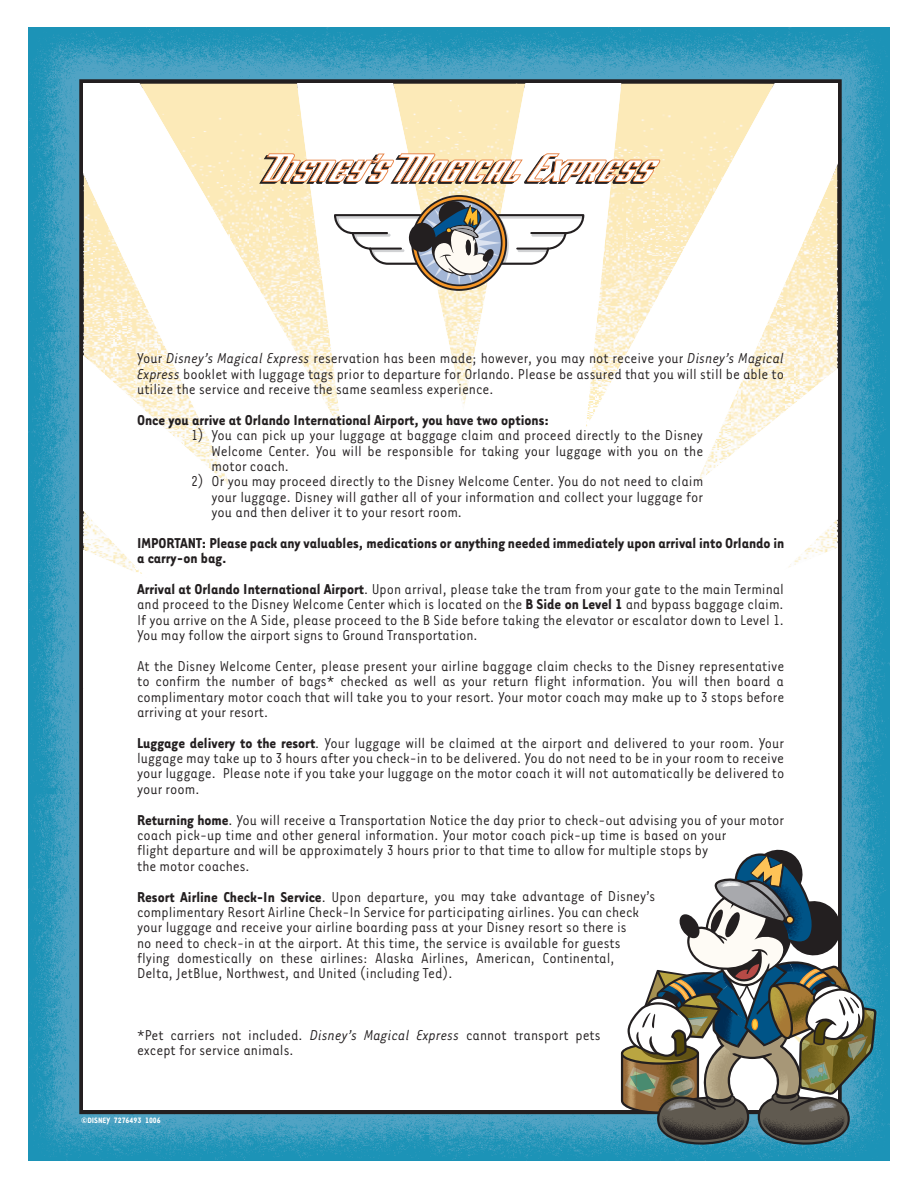
<style>
.page{position:relative;width:918px;height:1188px;background:#fff}
.page>*{position:absolute;margin:0;border:0;box-sizing:border-box;transform-origin:0 0}
.t1{font:16.5px/15.3px "Tarzana Narrow";color:#231f20;text-align:justify}
.t2{font:700 16.5px/15.3px "Tarzana Narrow";color:#231f20}
.t3{font:700 9px "Tarzana Narrow";color:#fff}
.s1{font-style:italic}
.s2{font-weight:700}
</style>
<div class="page">
<img style="left:82px;top:28px;width:345px;height:51px">
<img style="left:427px;top:28px;width:408px;height:51px">
<img style="left:428px;top:1114px;width:407px;height:47px">
<img style="left:82px;top:1114px;width:346px;height:47px">
<img style="left:29px;top:332px;width:50px;height:456px">
<img style="left:29px;top:27px;width:53px;height:305px">
<img style="left:29px;top:788px;width:53px;height:373px">
<img style="left:835px;top:307px;width:54px;height:854px">
<img style="left:835px;top:27px;width:54px;height:280px">
<div style="left:186px;top:84px;width:95px;height:106px;background:#fceab8"></div>
<div style="left:439px;top:84px;width:43px;height:69px;background:#fceab8"></div>
<div style="left:641px;top:84px;width:98px;height:53px;background:#fceab8"></div>
<img style="left:641px;top:137px;width:44px;height:81px">
<img style="left:84px;top:297px;width:45px;height:53px">
<img style="left:792px;top:275px;width:45px;height:81px">
<img style="left:236px;top:190px;width:45px;height:52px">
<img style="left:84px;top:84px;width:102px;height:213px">
<img style="left:281px;top:84px;width:158px;height:347px">
<img style="left:482px;top:84px;width:159px;height:343px">
<img style="left:739px;top:84px;width:98px;height:191px">
<img style="left:685px;top:137px;width:57px;height:343px">
<img style="left:179px;top:160px;width:57px;height:324px">
<img style="left:634px;top:218px;width:57px;height:262px">
<img style="left:229px;top:242px;width:58px;height:242px">
<img style="left:432px;top:291px;width:56px;height:140px">
<img style="left:736px;top:273px;width:56px;height:207px">
<img style="left:129px;top:296px;width:55px;height:278px">
<img style="left:84px;top:350px;width:50px;height:224px">
<img style="left:786px;top:356px;width:51px;height:409px">
<svg style="left:621px;top:842px;width:255px;height:303px"></svg>
<svg style="left:334px;top:195px;width:250px;height:96px"></svg>
<div style="left:466px;top:240px;width:5px;height:15px;background:#231f20;border-radius:50%"></div>
<svg style="left:259px;top:153px;width:401px;height:31px"></svg>
<p class="t1" style="left:137px;top:350px;width:649px">Your <span class="s1">Disney’s Magical Express</span> reservation has been made; however, you may not receive your <span class="s1">Disney’s Magical Express</span> booklet with luggage tags prior to departure for Orlando. Please be assured that you will still be able to utilize the service and receive the same seamless experience.</p>
<p class="t2" style="left:137px;top:412px;width:414px">Once you arrive at Orlando International Airport, you have two options:</p>
<p class="t1" style="left:212px;top:427px;width:493px;text-indent:-21px">1) You can pick up your luggage at baggage claim and proceed directly to the Disney Welcome Center. You will be responsible for taking your luggage with you on the motor coach.</p>
<p class="t1" style="left:212px;top:473px;width:493px;text-indent:-21px">2) Or you may proceed directly to the Disney Welcome Center. You do not need to claim your luggage. Disney will gather all of your information and collect your luggage for you and then deliver it to your resort room.</p>
<p class="t2" style="left:137px;top:535px;width:649px">IMPORTANT: Please pack any valuables, medications or anything needed immediately upon arrival into Orlando in a carry-on bag.</p>
<p class="t1" style="left:137px;top:581px;width:649px"><span class="s2">Arrival at Orlando International Airport</span>. Upon arrival, please take the tram from your gate to the main Terminal and proceed to the Disney Welcome Center which is located on the <span class="s2">B Side on Level 1</span> and bypass baggage claim.<br>If you arrive on the A Side, please proceed to the B Side before taking the elevator or escalator down to Level 1.<br>You may follow the airport signs to Ground Transportation.</p>
<p class="t1" style="left:137px;top:658px;width:649px">At the Disney Welcome Center, please present your airline baggage claim checks to the Disney representative to confirm the number of bags* checked as well as your return flight information. You will then board a complimentary motor coach that will take you to your resort. Your motor coach may make up to 3 stops before arriving at your resort.</p>
<p class="t1" style="left:137px;top:734px;width:649px"><span class="s2">Luggage delivery to the resort</span>. Your luggage will be claimed at the airport and delivered to your room. Your luggage may take up to 3 hours after you check-in to be delivered. You do not need to be in your room to receive your luggage. Please note if you take your luggage on the motor coach it will not automatically be delivered to your room.</p>
<p class="t1" style="left:137px;top:811px;width:649px;text-align:left"><span class="s2">Returning home</span>. You will receive a Transportation Notice the day prior to check-out advising you of your motor coach pick-up time and other general information. Your motor coach pick-up time is based on your<br>flight departure and will be approximately 3 hours prior to that time to allow for multiple stops by<br>the motor coaches.</p>
<p class="t1" style="left:137px;top:888px;width:520px;text-align:left"><span class="s2">Resort Airline Check-In Service</span>. Upon departure, you may take advantage of Disney’s complimentary Resort Airline Check-In Service for participating airlines. You can check your luggage and receive your airline boarding pass at your Disney resort so there is<br>no need to check-in at the airport. At this time, the service is available for guests flying domestically on these airlines: Alaska Airlines, American, Continental,<br>Delta, JetBlue, Northwest, and United (including Ted).</p>
<p class="t1" style="left:137px;top:1026px;width:465px">*Pet carriers not included. <span class="s1">Disney’s Magical Express</span> cannot transport pets except for service animals.</p>
<p class="t3" style="left:81px;top:1114px;width:81px">©DISNEY 7276493 1006</p>
</div>
